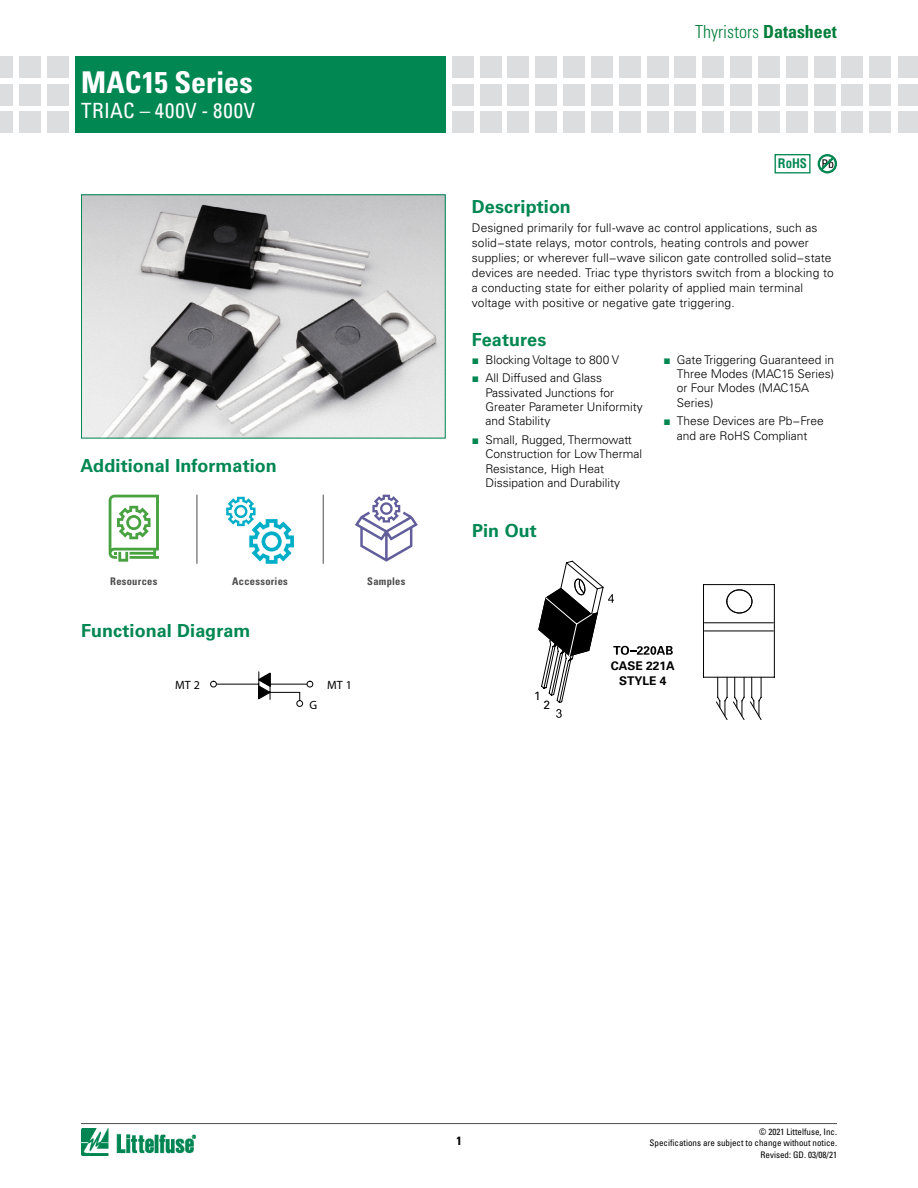
<style>
.page{position:relative;width:918px;height:1188px;background:#fff}
.page>*{position:absolute;margin:0;border:0;box-sizing:border-box;transform-origin:0 0}
.t1{font:700 condensed 30px "Univers LT Std";color:#fff}
.t2{font:condensed 21px "Univers LT Std";letter-spacing:.03em;color:#fff}
.t3{font:700 18px "Univers LT Std";letter-spacing:.005em;color:#008752}
.t4{font:300 condensed 18px "Univers LT Std";color:#007e3a}
.t5{font:700 condensed 12.9px "Helvetica LT Std";color:#008752}
.t6{font:300 12px/14.4px "Univers LT Std";color:#000}
.t7{font:700 12px/14.9px "Univers LT Std";color:#000;text-align:center}
.t8{font:12px "Myriad Pro";color:#000}
.t9{font:condensed 12px "Univers LT Std";color:#000}
.t10{font:12px "Univers LT Std";color:#000}
.t11{font:700 condensed 12px "Univers LT Std";color:#000}
.t12{font:700 condensed 10.5px "Univers LT Std";letter-spacing:.025em;color:#4d4d4f}
.t13{font:condensed 9px/10.8px "Univers LT Std";color:#000;text-align:right}
.s1{font-weight:700}
.s2{font-family:"Arial";font-weight:400;color:#008752}
</style>
<div class="page">
<hr style="left:81px;top:1123px;width:756px;height:1px;background:#4d4d4f">
<img style="left:81px;top:1129px;width:115px;height:26px">
<div style="left:75px;top:56px;width:371px;height:77px;background:#008752"></div>
<div style="left:47px;top:56px;width:21px;height:21px;background:#dcddde"></div>
<div style="left:47px;top:84px;width:21px;height:21px;background:#dcddde"></div>
<div style="left:47px;top:112px;width:21px;height:21px;background:#dcddde"></div>
<div style="left:19px;top:56px;width:21px;height:21px;background:#dcddde"></div>
<div style="left:19px;top:84px;width:21px;height:21px;background:#dcddde"></div>
<div style="left:19px;top:112px;width:21px;height:21px;background:#dcddde"></div>
<div style="left:0;top:56px;width:13px;height:21px;background:#dcddde"></div>
<div style="left:0;top:84px;width:13px;height:21px;background:#dcddde"></div>
<div style="left:0;top:112px;width:13px;height:21px;background:#dcddde"></div>
<div style="left:870px;top:56px;width:21px;height:21px;background:#dcddde"></div>
<div style="left:870px;top:84px;width:21px;height:21px;background:#dcddde"></div>
<div style="left:870px;top:112px;width:21px;height:21px;background:#dcddde"></div>
<div style="left:452px;top:56px;width:21px;height:21px;background:#dcddde"></div>
<div style="left:452px;top:84px;width:21px;height:21px;background:#dcddde"></div>
<div style="left:452px;top:112px;width:21px;height:21px;background:#dcddde"></div>
<div style="left:480px;top:56px;width:21px;height:21px;background:#dcddde"></div>
<div style="left:480px;top:84px;width:21px;height:21px;background:#dcddde"></div>
<div style="left:480px;top:112px;width:21px;height:21px;background:#dcddde"></div>
<div style="left:508px;top:56px;width:21px;height:21px;background:#dcddde"></div>
<div style="left:508px;top:84px;width:21px;height:21px;background:#dcddde"></div>
<div style="left:508px;top:112px;width:21px;height:21px;background:#dcddde"></div>
<div style="left:536px;top:56px;width:21px;height:21px;background:#dcddde"></div>
<div style="left:536px;top:84px;width:21px;height:21px;background:#dcddde"></div>
<div style="left:536px;top:112px;width:21px;height:21px;background:#dcddde"></div>
<div style="left:563px;top:56px;width:22px;height:21px;background:#dcddde"></div>
<div style="left:563px;top:84px;width:22px;height:21px;background:#dcddde"></div>
<div style="left:563px;top:112px;width:22px;height:21px;background:#dcddde"></div>
<div style="left:591px;top:56px;width:22px;height:21px;background:#dcddde"></div>
<div style="left:591px;top:84px;width:22px;height:21px;background:#dcddde"></div>
<div style="left:591px;top:112px;width:22px;height:21px;background:#dcddde"></div>
<div style="left:619px;top:56px;width:21px;height:21px;background:#dcddde"></div>
<div style="left:619px;top:84px;width:21px;height:21px;background:#dcddde"></div>
<div style="left:619px;top:112px;width:21px;height:21px;background:#dcddde"></div>
<div style="left:647px;top:56px;width:21px;height:21px;background:#dcddde"></div>
<div style="left:647px;top:84px;width:21px;height:21px;background:#dcddde"></div>
<div style="left:647px;top:112px;width:21px;height:21px;background:#dcddde"></div>
<div style="left:675px;top:56px;width:21px;height:21px;background:#dcddde"></div>
<div style="left:675px;top:84px;width:21px;height:21px;background:#dcddde"></div>
<div style="left:675px;top:112px;width:21px;height:21px;background:#dcddde"></div>
<div style="left:703px;top:56px;width:21px;height:21px;background:#dcddde"></div>
<div style="left:703px;top:84px;width:21px;height:21px;background:#dcddde"></div>
<div style="left:703px;top:112px;width:21px;height:21px;background:#dcddde"></div>
<div style="left:730px;top:56px;width:22px;height:21px;background:#dcddde"></div>
<div style="left:730px;top:84px;width:22px;height:21px;background:#dcddde"></div>
<div style="left:730px;top:112px;width:22px;height:21px;background:#dcddde"></div>
<div style="left:786px;top:56px;width:21px;height:21px;background:#dcddde"></div>
<div style="left:786px;top:84px;width:21px;height:21px;background:#dcddde"></div>
<div style="left:786px;top:112px;width:21px;height:21px;background:#dcddde"></div>
<div style="left:758px;top:56px;width:22px;height:21px;background:#dcddde"></div>
<div style="left:758px;top:84px;width:22px;height:21px;background:#dcddde"></div>
<div style="left:758px;top:112px;width:22px;height:21px;background:#dcddde"></div>
<div style="left:814px;top:56px;width:21px;height:21px;background:#dcddde"></div>
<div style="left:814px;top:84px;width:21px;height:21px;background:#dcddde"></div>
<div style="left:814px;top:112px;width:21px;height:21px;background:#dcddde"></div>
<div style="left:842px;top:56px;width:21px;height:21px;background:#dcddde"></div>
<div style="left:842px;top:84px;width:21px;height:21px;background:#dcddde"></div>
<div style="left:842px;top:112px;width:21px;height:21px;background:#dcddde"></div>
<div style="left:898px;top:56px;width:20px;height:21px;background:#dcddde"></div>
<div style="left:898px;top:84px;width:20px;height:21px;background:#dcddde"></div>
<div style="left:898px;top:112px;width:20px;height:21px;background:#dcddde"></div>
<svg style="left:818px;top:154px;width:19px;height:19px"></svg>
<img style="left:83px;top:196px;width:361px;height:240px">
<div style="left:81px;top:194px;width:365px;height:244px;border:1px solid #008752"></div>
<div style="left:210px;top:681px;width:7px;height:6px;border:1px solid #000;border-radius:50%"></div>
<svg style="left:211px;top:671px;width:102px;height:35px"></svg>
<div style="left:297px;top:700px;width:6px;height:7px;border:1px solid #000;border-radius:50%"></div>
<svg style="left:556px;top:709px;width:6px;height:9px"></svg>
<svg style="left:538px;top:561px;width:135px;height:142px"></svg>
<hr style="left:774px;top:585px;width:1px;height:92px;background:#000">
<hr style="left:704px;top:584px;width:70px;height:1px;background:#000">
<hr style="left:703px;top:585px;width:1px;height:92px;background:#000">
<svg style="left:704px;top:589px;width:70px;height:131px"></svg>
<hr style="left:197px;top:495px;width:1px;height:69px;background:#4d4d4f">
<hr style="left:323px;top:495px;width:1px;height:69px;background:#4d4d4f">
<svg style="left:109px;top:495px;width:50px;height:67px"></svg>
<svg style="left:226px;top:497px;width:68px;height:67px"></svg>
<svg style="left:355px;top:495px;width:63px;height:67px"></svg>
<div style="left:775px;top:154px;width:36px;height:19px;border:1px solid #008752"></div>
<h1 class="t1" style="left:81px;top:64px;width:173px">MAC15 Series</h1>
<h2 class="t2" style="left:81px;top:97px;width:176px">TRIAC – 400V - 800V</h2>
<h3 class="t3" style="left:80px;top:455px;width:198px">Additional Information</h3>
<p class="t12" style="left:110px;top:575px;width:49px">Resources</p>
<p class="t12" style="left:232px;top:575px;width:57px">Accessories</p>
<p class="t12" style="left:367px;top:575px;width:40px">Samples</p>
<h3 class="t3" style="left:81px;top:620px;width:171px">Functional Diagram</h3>
<p class="t8" style="left:175px;top:678px;width:26px">MT 2</p>
<p class="t8" style="left:310px;top:698px;width:9px">G</p>
<p class="t8" style="left:327px;top:678px;width:26px">MT 1</p>
<h3 class="t4" style="left:695px;top:21px;width:143px">Thyristors <span class="s1">Datasheet</span></h3>
<h3 class="t3" style="left:472px;top:196px;width:101px">Description</h3>
<p class="t5" style="left:778px;top:155px;width:31px">RoHS</p>
<p class="t9" style="left:822px;top:156px;width:14px">Pb</p>
<p class="t6" style="left:472px;top:220px;width:363px;line-height:15px">Designed primarily for full-wave ac control applications, such as solid−state relays, motor controls, heating controls and power supplies; or wherever full−wave silicon gate controlled solid−state devices are needed. Triac type thyristors switch from a blocking to a conducting state for either polarity of applied main terminal voltage with positive or negative gate triggering.</p>
<h3 class="t3" style="left:472px;top:329px;width:76px">Features</h3>
<p class="t6" style="left:472px;top:352px;width:149px"><span class="s2">■</span> Blocking Voltage to 800 V</p>
<p class="t6" style="left:485px;top:371px;width:159px;text-indent:-14px"><span class="s2">■</span> All Diffused and Glass<br>Passivated Junctions for<br>Greater Parameter Uniformity and Stability</p>
<p class="t6" style="left:485px;top:433px;width:158px;text-indent:-14px"><span class="s2">■</span> Small, Rugged, Thermowatt<br>Construction for Low Thermal<br>Resistance, High Heat<br>Dissipation and Durability</p>
<h3 class="t3" style="left:472px;top:520px;width:66px">Pin Out</h3>
<p class="t6" style="left:677px;top:352px;width:159px;text-indent:-14px"><span class="s2">■</span> Gate Triggering Guaranteed in<br>Three Modes (MAC15 Series) or Four Modes (MAC15A<br>Series)</p>
<p class="t6" style="left:663px;top:414px;width:162px;text-align:center"><span class="s2">■</span> These Devices are Pb−Free and are RoHS Compliant</p>
<p class="t10" style="left:534px;top:689px;width:8px">1</p>
<p class="t10" style="left:543px;top:698px;width:8px">2</p>
<p class="t7" style="left:611px;top:658px;width:65px">CASE 221A<br>STYLE 4</p>
<p class="t11" style="left:456px;top:1133px;width:7px">1</p>
<p class="t13" style="left:650px;top:1126px;width:189px">© 2021 Littelfuse, Inc.<br>Specifications are subject to change without notice.</p>
<p class="t13" style="left:761px;top:1149px;width:78px">Revised: GD. 03/08/21</p>
</div>
